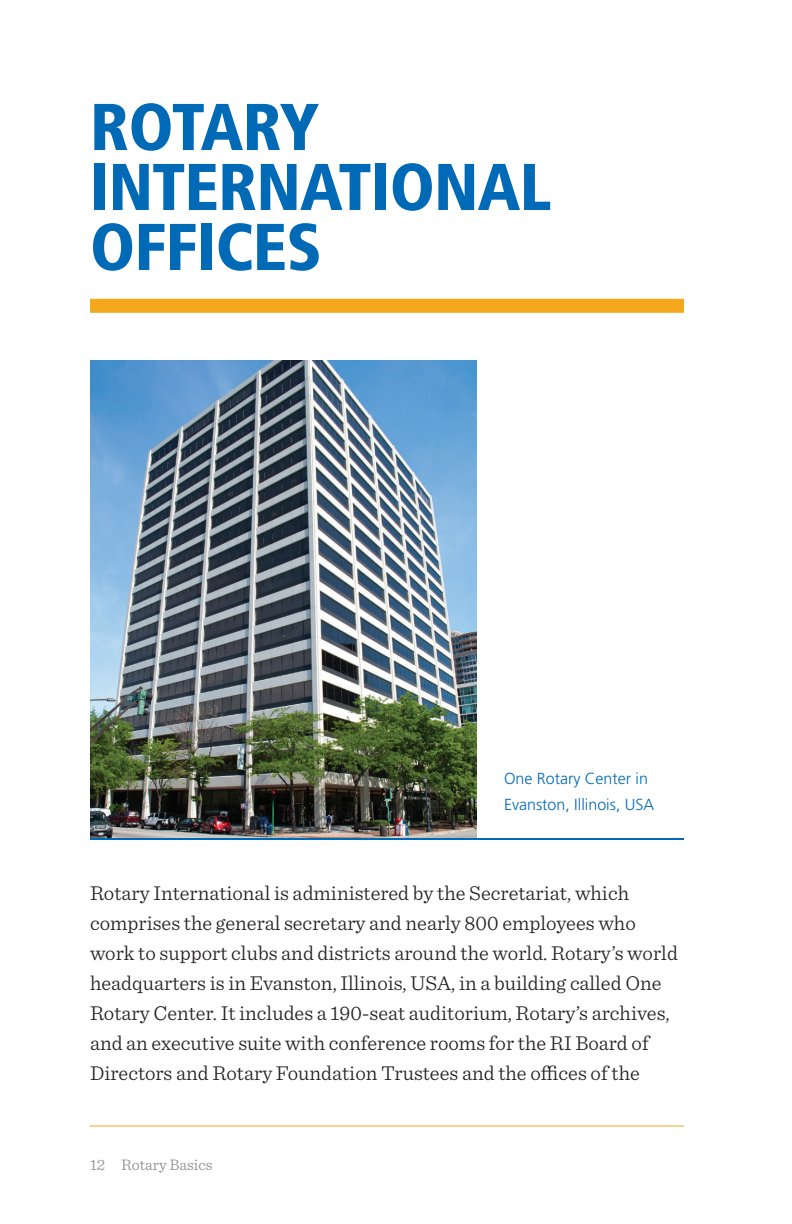
<style>
.page{position:relative;width:792px;height:1224px;background:#fff}
.page>*{position:absolute;margin:0;border:0;box-sizing:border-box;transform-origin:0 0}
.t1{font:900 condensed 66px/60px "Frutiger LT Std";letter-spacing:-.01em;color:#016ab6}
.t2{font:300 21px/30px "Sentinel";color:#231f20}
.t3{font:300 16px/26px "Frutiger LT Std";color:#016ab6}
.t4{font:300 16px "Sentinel";color:#8b8a8d}
</style>
<div class="page">
<hr style="left:90px;top:1126px;width:594px;height:1px;background:#f5a81c">
<div style="left:90px;top:299px;width:594px;height:14px;background:#f5a81c"></div>
<img style="left:90px;top:360px;width:387px;height:478px">
<hr style="left:90px;top:838px;width:594px;height:2px;background:#016ab6">
<h1 class="t1" style="left:90px;top:97px;width:463px">ROTARY<br>INTERNATIONAL<br>OFFICES</h1>
<p class="t3" style="left:504px;top:766px;width:152px">One Rotary Center in<br>Evanston, Illinois, USA</p>
<p class="t2" style="left:90px;top:877px;width:590px">Rotary International is administered by the Secretariat, which comprises the general secretary and nearly 800 employees who work to support clubs and districts around the world. Rotary’s world headquarters is in Evanston, Illinois, USA, in a building called One Rotary Center. It includes a 190-seat auditorium, Rotary’s archives, and an executive suite with conference rooms for the RI Board of Directors and Rotary Foundation Trustees and the offices of the</p>
<p class="t4" style="left:90px;top:1153px;width:124px">12 Rotary Basics</p>
</div>
